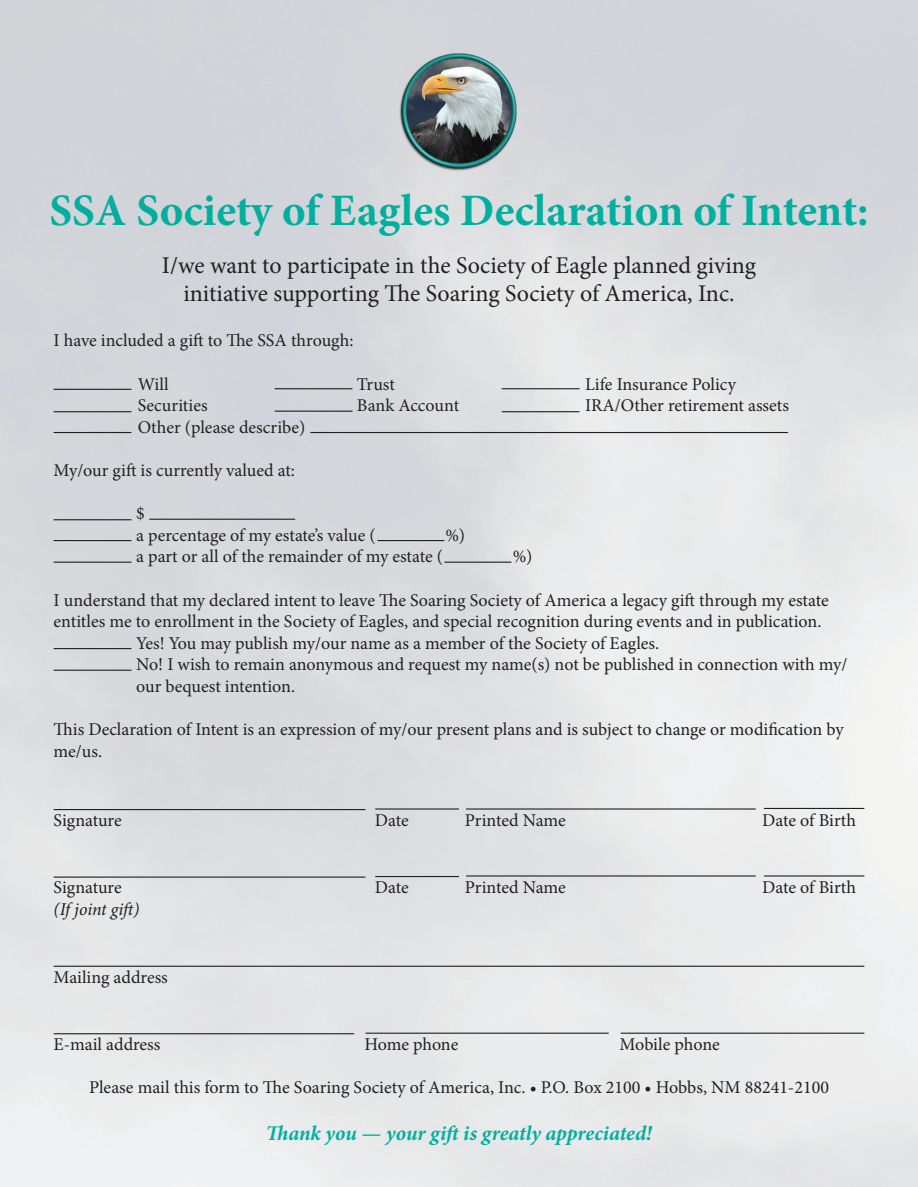
<style>
.page{position:relative;width:918px;height:1187px;background:#fff}
.page>*{position:absolute;margin:0;border:0;box-sizing:border-box;transform-origin:0 0}
.t1{font:700 45px "Minion Pro";color:#00af9e}
.t2{font:24px "Minion Pro";color:#231f20}
.t3{font:italic 700 21px "Minion Pro";letter-spacing:-.005em;color:#00af9e}
.t4{font:18px/21.6px "Minion Pro";color:#231f20}
.t5{font:italic 18px "Minion Pro";letter-spacing:-.01em;color:#231f20}
</style>
<div class="page">
<img style="left:0;top:0;width:917px;height:1187px">
<hr style="left:54px;top:389px;width:77px;height:1px;background:#231f20">
<hr style="left:54px;top:411px;width:77px;height:1px;background:#231f20">
<hr style="left:54px;top:432px;width:77px;height:1px;background:#231f20">
<hr style="left:274px;top:388px;width:78px;height:1px;background:#231f20">
<hr style="left:274px;top:410px;width:78px;height:2px;background:#231f20">
<hr style="left:501px;top:388px;width:78px;height:1px;background:#231f20">
<hr style="left:501px;top:411px;width:78px;height:1px;background:#231f20">
<hr style="left:310px;top:432px;width:477px;height:1px;background:#231f20">
<hr style="left:377px;top:540px;width:67px;height:1px;background:#231f20">
<hr style="left:444px;top:561px;width:67px;height:2px;background:#231f20">
<hr style="left:54px;top:809px;width:311px;height:1px;background:#231f20">
<hr style="left:54px;top:876px;width:311px;height:1px;background:#231f20">
<hr style="left:54px;top:1033px;width:300px;height:1px;background:#231f20">
<hr style="left:54px;top:669px;width:77px;height:2px;background:#231f20">
<hr style="left:54px;top:648px;width:77px;height:1px;background:#231f20">
<hr style="left:375px;top:808px;width:84px;height:1px;background:#231f20">
<hr style="left:375px;top:876px;width:84px;height:1px;background:#231f20">
<hr style="left:466px;top:808px;width:289px;height:1px;background:#231f20">
<hr style="left:466px;top:875px;width:289px;height:1px;background:#231f20">
<hr style="left:763px;top:808px;width:101px;height:1px;background:#231f20">
<hr style="left:54px;top:965px;width:810px;height:1px;background:#231f20">
<hr style="left:620px;top:1032px;width:244px;height:1px;background:#231f20">
<hr style="left:763px;top:875px;width:101px;height:1px;background:#231f20">
<hr style="left:365px;top:1032px;width:243px;height:1px;background:#231f20">
<hr style="left:54px;top:561px;width:77px;height:2px;background:#231f20">
<hr style="left:54px;top:540px;width:77px;height:1px;background:#231f20">
<hr style="left:54px;top:519px;width:77px;height:1px;background:#231f20">
<hr style="left:149px;top:518px;width:146px;height:2px;background:#231f20">
<p class="t1" style="left:49px;top:179px;width:820px">SSA Society of Eagles Declaration of Intent:</p>
<p class="t2" style="left:162px;top:249px;width:595px">I/we want to participate in the Society of Eagle planned giving</p>
<p class="t2" style="left:183px;top:278px;width:552px">initiative supporting The Soaring Society of America, Inc.</p>
<p class="t4" style="left:54px;top:330px;width:301px">I have included a gift to The SSA through:</p>
<p class="t4" style="left:138px;top:373px;width:32px">Will</p>
<p class="t4" style="left:357px;top:373px;width:39px">Trust</p>
<p class="t4" style="left:585px;top:373px;width:152px">Life Insurance Policy</p>
<p class="t4" style="left:138px;top:395px;width:71px">Securities</p>
<p class="t4" style="left:357px;top:395px;width:104px">Bank Account</p>
<p class="t4" style="left:585px;top:395px;width:205px">IRA/Other retirement assets</p>
<p class="t4" style="left:138px;top:416px;width:169px">Other (please describe)</p>
<p class="t4" style="left:54px;top:459px;width:243px">My/our gift is currently valued at:</p>
<p class="t4" style="left:136px;top:503px;width:10px">$</p>
<p class="t4" style="left:136px;top:524px;width:241px">a percentage of my estate’s value (</p>
<p class="t4" style="left:445px;top:524px;width:21px">%)</p>
<p class="t4" style="left:136px;top:546px;width:308px">a part or all of the remainder of my estate (</p>
<p class="t4" style="left:512px;top:546px;width:21px">%)</p>
<p class="t4" style="left:54px;top:589px;width:776px">I understand that my declared intent to leave The Soaring Society of America a legacy gift through my estate entitles me to enrollment in the Society of Eagles, and special recognition during events and in publication.</p>
<p class="t4" style="left:136px;top:632px;width:524px">Yes! You may publish my/our name as a member of the Society of Eagles.</p>
<p class="t4" style="left:136px;top:654px;width:712px">No! I wish to remain anonymous and request my name(s) not be published in connection with my/ our bequest intention.</p>
<p class="t4" style="left:54px;top:719px;width:791px">This Declaration of Intent is an expression of my/our present plans and is subject to change or modification by me/us.</p>
<p class="t4" style="left:54px;top:809px;width:70px">Signature</p>
<p class="t4" style="left:375px;top:809px;width:35px">Date</p>
<p class="t4" style="left:465px;top:809px;width:102px">Printed Name</p>
<p class="t4" style="left:762px;top:809px;width:95px">Date of Birth</p>
<p class="t4" style="left:54px;top:877px;width:70px">Signature</p>
<p class="t4" style="left:375px;top:877px;width:35px">Date</p>
<p class="t4" style="left:465px;top:877px;width:102px">Printed Name</p>
<p class="t4" style="left:762px;top:877px;width:95px">Date of Birth</p>
<p class="t5" style="left:54px;top:897px;width:87px">(If joint gift)</p>
<p class="t4" style="left:54px;top:966px;width:116px">Mailing address</p>
<p class="t4" style="left:54px;top:1033px;width:108px">E-mail address</p>
<p class="t4" style="left:364px;top:1033px;width:95px">Home phone</p>
<p class="t4" style="left:619px;top:1033px;width:102px">Mobile phone</p>
<p class="t4" style="left:89px;top:1077px;width:741px">Please mail this form to The Soaring Society of America, Inc. • P.O. Box 2100 • Hobbs, NM 88241-2100</p>
<p class="t3" style="left:266px;top:1118px;width:387px">Thank you — your gift is greatly appreciated!</p>
</div>
